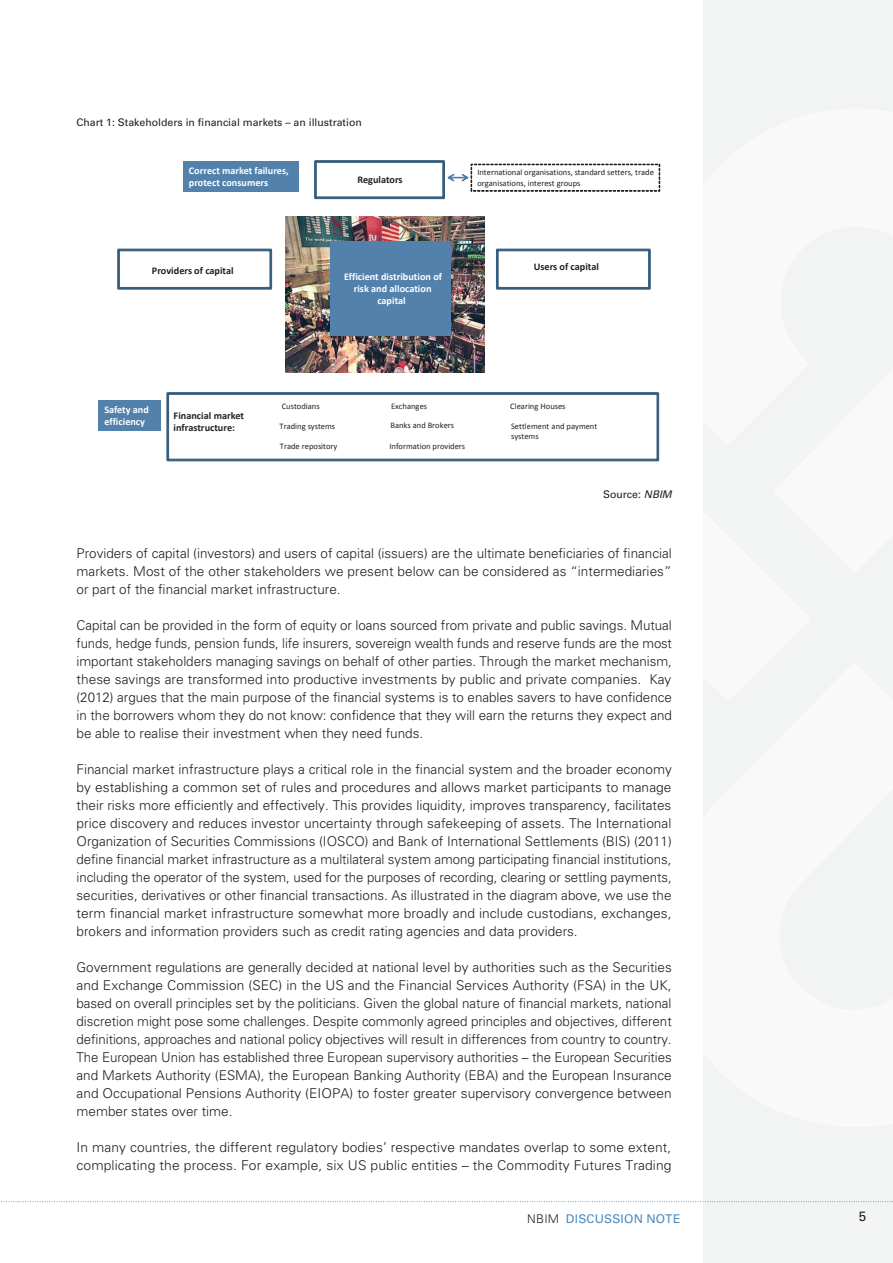
<style>
.page{position:relative;width:893px;height:1263px;background:#fff}
.page>*{position:absolute;margin:0;border:0;box-sizing:border-box;transform-origin:0 0}
.t1{font:300 13.5px/18px "Univers";color:#231f20;text-align:justify}
.t2{font:13.5px "Univers";color:#231f20}
.t3{font:12px "Univers";letter-spacing:.015em;color:#4a89be}
.t4{font:10.5px "Univers";color:#231f20}
.t5{font:700 10.2px/12px "Calibri";color:#fff}
.t6{font:700 10.2px/12px "Calibri";letter-spacing:-.005em;color:#231f20}
.t7{font:8.55px/10.1px "Calibri";color:#231f20}
.s1{font-style:italic}
.s2{font-weight:300;color:#231f20}
</style>
<div class="page">
<div style="left:704px;top:0;width:189px;height:1263px;background:#f2f3f3"></div>
<svg style="left:1px;top:1201px;width:892px;height:1px"></svg>
<img style="left:286px;top:217px;width:199px;height:156px">
<svg style="left:167px;top:392px;width:492px;height:69px"></svg>
<svg style="left:118px;top:249px;width:154px;height:40px"></svg>
<svg style="left:496px;top:249px;width:154px;height:40px"></svg>
<div style="left:331px;top:241px;width:120px;height:95px;background:#5281ac"></div>
<svg style="left:314px;top:161px;width:346px;height:38px"></svg>
<div style="left:98px;top:400px;width:63px;height:31px;background:#5281ac"></div>
<div style="left:183px;top:161px;width:115px;height:31px;background:#5281ac"></div>
<p class="t4" style="left:77px;top:116px;width:287px">Chart 1: Stakeholders in financial markets – an illustration</p>
<p class="t5" style="left:189px;top:165px;width:101px">Correct market failures, protect consumers</p>
<p class="t6" style="left:357px;top:174px;width:47px">Regulators</p>
<p class="t7" style="left:477px;top:168px;width:178px">International organisations, standard setters, trade organisations, interest groups</p>
<p class="t6" style="left:152px;top:265px;width:83px">Providers of capital</p>
<p class="t6" style="left:534px;top:260px;width:67px">Users of capital</p>
<p class="t5" style="left:344px;top:270px;width:99px;text-align:center">Efficient distribution of risk and allocation capital</p>
<p class="t5" style="left:104px;top:403px;width:46px">Safety and efficiency</p>
<p class="t6" style="left:174px;top:409px;width:72px">Financial market infrastructure:</p>
<p class="t7" style="left:282px;top:401px;width:40px">Custodians</p>
<p class="t7" style="left:391px;top:401px;width:38px">Exchanges</p>
<p class="t7" style="left:510px;top:401px;width:57px">Clearing Houses</p>
<p class="t7" style="left:280px;top:421px;width:57px">Trading systems</p>
<p class="t7" style="left:390px;top:421px;width:65px">Banks and Brokers</p>
<p class="t7" style="left:511px;top:421px;width:88px">Settlement and payment systems</p>
<p class="t7" style="left:280px;top:441px;width:59px">Trade repository</p>
<p class="t7" style="left:389px;top:441px;width:77px">Information providers</p>
<p class="t4" style="left:603px;top:488px;width:70px">Source: <span class="s1">NBIM</span></p>
<p class="t1" style="left:77px;top:544px;width:597px">Providers of capital (investors) and users of capital (issuers) are the ultimate beneficiaries of financial markets. Most of the other stakeholders we present below can be considered as “intermediaries” or part of the financial market infrastructure.</p>
<p class="t1" style="left:77px;top:616px;width:597px">Capital can be provided in the form of equity or loans sourced from private and public savings. Mutual funds, hedge funds, pension funds, life insurers, sovereign wealth funds and reserve funds are the most important stakeholders managing savings on behalf of other parties. Through the market mechanism, these savings are transformed into productive investments by public and private companies. Kay (2012) argues that the main purpose of the financial systems is to enables savers to have confidence in the borrowers whom they do not know: confidence that they will earn the returns they expect and be able to realise their investment when they need funds.</p>
<p class="t1" style="left:77px;top:760px;width:597px">Financial market infrastructure plays a critical role in the financial system and the broader economy by establishing a common set of rules and procedures and allows market participants to manage their risks more efficiently and effectively. This provides liquidity, improves transparency, facilitates price discovery and reduces investor uncertainty through safekeeping of assets. The International Organization of Securities Commissions (IOSCO</p>
<p class="t1" style="left:77px;top:832px;width:597px;text-indent:288px">) and Bank of International Settlements (BIS) (2011) define financial market infrastructure as a multilateral system among participating financial institutions, including the operator of the system, used for the purposes of recording, clearing or settling payments, securities, derivatives or other financial transactions. As illustrated in the diagram above, we use the term financial market infrastructure somewhat more broadly and include custodians, exchanges, brokers and information providers such as credit rating agencies and data providers.</p>
<p class="t1" style="left:77px;top:958px;width:597px">Government regulations are generally decided at national level by authorities such as the Securities and Exchange Commission (SEC) in the US and the Financial Services Authority (FSA) in the U K, based on overall principles set by the politicians. Given the global nature of financial markets, national discretion might pose some challenges. Despite commonly agreed principles and objectives, different definitions, approaches and national policy objectives will result in differences from country to country.<br>The European U nion has established three European supervisory authorities – the European Securities and Markets Authority (ESMA), the European Banking Authority (EBA) and the European Insurance and Occupational Pensions Authority (EIOPA) to foster greater supervisory convergence between member states over time.</p>
<p class="t1" style="left:77px;top:1138px;width:596px">In many countries, the different regulatory bodies’ respective mandates overlap to some extent, complicating the process. For example, six US public entities – the Commodity Futures Trading</p>
<p class="t3" style="left:527px;top:1211px;width:155px"><span class="s2">NBIM</span> Discussion NOTE</p>
<p class="t2" style="left:859px;top:1208px;width:9px">5</p>
</div>
